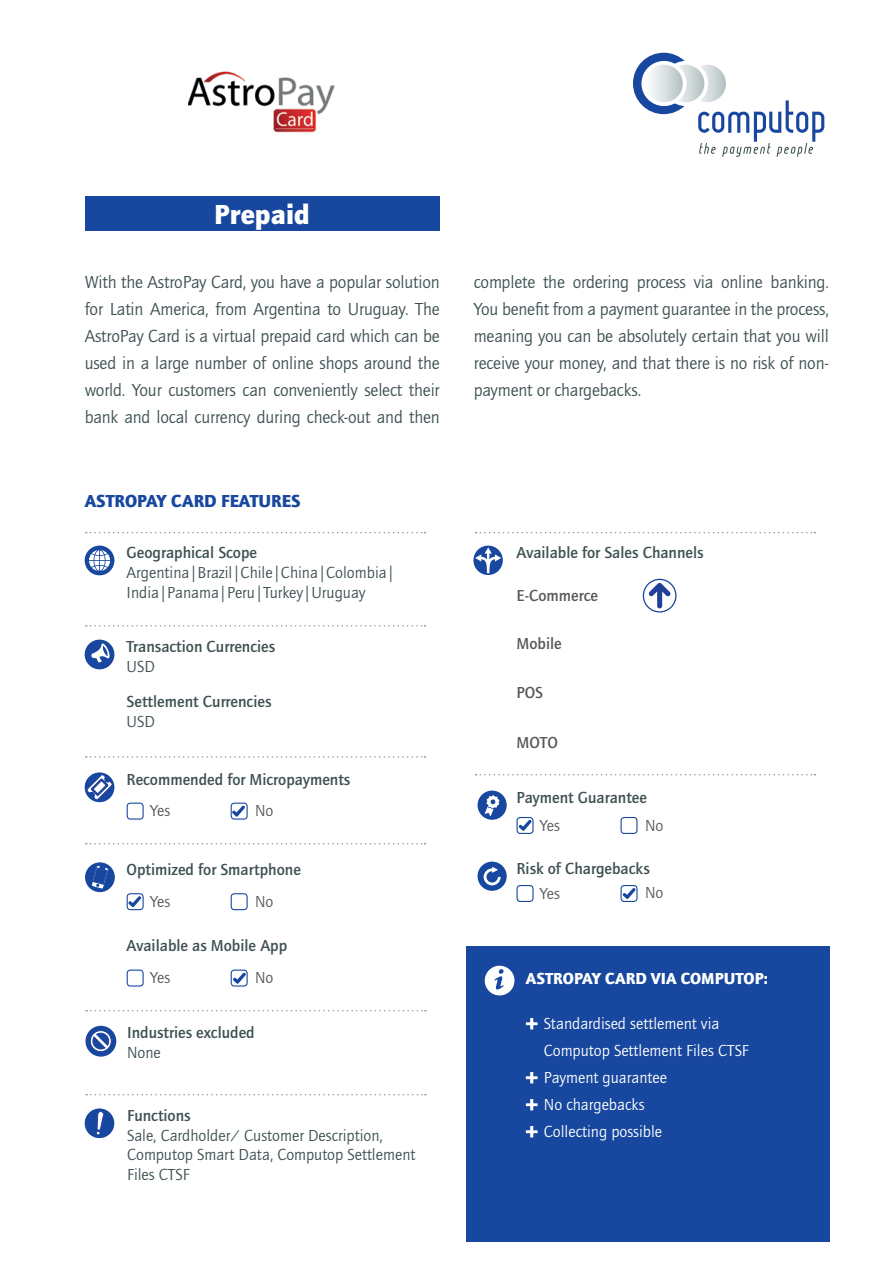
<style>
.page{position:relative;width:893px;height:1263px;background:#fff}
.page>*{position:absolute;margin:0;border:0;box-sizing:border-box;transform-origin:0 0}
.t1{font:900 28.5px "Quay Sans EF";color:#fff}
.t2{font:18px/27px "Quay Sans EF";letter-spacing:-.01em;color:#3e5052;text-align:justify}
.t3{font:900 18px "Quay Sans EF";color:#17479e}
.t4{font:500 16.5px "Quay Sans EF";color:#3e5052}
.t5{font:16.5px/19.8px "Quay Sans EF";color:#3e5052}
.t6{font:16.5px/27px "Quay Sans EF";color:#fff}
.t7{font:16.5px "Quay Sans EF";color:#58595b}
.t8{font:900 16.5px "Quay Sans EF";color:#fff}
.t9{font:500 16.5px "Quay Sans EF";color:#58595b}
</style>
<div class="page">
<svg style="left:698px;top:100px;width:126px;height:57px"></svg>
<div style="left:633px;top:53px;width:61px;height:61px;background:#17479e;border-radius:50%"></div>
<svg style="left:686px;top:63px;width:42px;height:41px"></svg>
<div style="left:685px;top:61px;width:45px;height:45px;border:4px solid #fff;border-radius:50%"></div>
<svg style="left:665px;top:63px;width:41px;height:41px"></svg>
<div style="left:663px;top:61px;width:45px;height:45px;border:4px solid #fff;border-radius:50%"></div>
<svg style="left:643px;top:63px;width:42px;height:41px"></svg>
<div style="left:641px;top:61px;width:46px;height:45px;border:4px solid #fff;border-radius:50%"></div>
<div style="left:85px;top:196px;width:354px;height:34px;background:#17479e"></div>
<svg style="left:476px;top:532px;width:339px;height:1px"></svg>
<div style="left:466px;top:946px;width:363px;height:296px;background:#17479e"></div>
<svg style="left:526px;top:1018px;width:12px;height:11px"></svg>
<svg style="left:526px;top:1072px;width:12px;height:11px"></svg>
<svg style="left:526px;top:1099px;width:12px;height:11px"></svg>
<svg style="left:526px;top:1126px;width:12px;height:11px"></svg>
<div style="left:485px;top:966px;width:29px;height:29px;background:#fff;border-radius:50%"></div>
<svg style="left:494px;top:969px;width:10px;height:20px"></svg>
<svg style="left:86px;top:532px;width:339px;height:1px"></svg>
<div style="left:85px;top:546px;width:29px;height:29px;background:#17479e;border-radius:50%"></div>
<svg style="left:89px;top:550px;width:21px;height:21px"></svg>
<svg style="left:86px;top:625px;width:340px;height:2px"></svg>
<div style="left:85px;top:640px;width:29px;height:29px;background:#17479e;border-radius:50%"></div>
<svg style="left:91px;top:643px;width:19px;height:20px"></svg>
<svg style="left:86px;top:1010px;width:340px;height:1px"></svg>
<div style="left:85px;top:1026px;width:31px;height:30px;background:#17479e;border-radius:50%"></div>
<svg style="left:90px;top:1030px;width:22px;height:22px"></svg>
<svg style="left:86px;top:1094px;width:340px;height:1px"></svg>
<div style="left:85px;top:1108px;width:29px;height:30px;background:#17479e;border-radius:50%"></div>
<svg style="left:96px;top:1111px;width:8px;height:24px"></svg>
<svg style="left:86px;top:843px;width:340px;height:1px"></svg>
<div style="left:127px;top:969px;width:17px;height:17px;border:1px solid #17479e;border-radius:3px"></div>
<div style="left:231px;top:969px;width:17px;height:17px;border:1px solid #17479e;border-radius:3px"></div>
<div style="left:127px;top:893px;width:17px;height:17px;border:1px solid #17479e;border-radius:3px"></div>
<div style="left:231px;top:893px;width:17px;height:17px;border:1px solid #17479e;border-radius:3px"></div>
<div style="left:85px;top:862px;width:30px;height:30px;background:#17479e;border-radius:50%"></div>
<svg style="left:91px;top:865px;width:18px;height:24px"></svg>
<svg style="left:128px;top:896px;width:13px;height:11px"></svg>
<svg style="left:233px;top:973px;width:13px;height:10px"></svg>
<div style="left:127px;top:803px;width:17px;height:17px;border:1px solid #17479e;border-radius:3px"></div>
<div style="left:231px;top:803px;width:17px;height:17px;border:1px solid #17479e;border-radius:3px"></div>
<svg style="left:232px;top:806px;width:13px;height:10px"></svg>
<svg style="left:86px;top:756px;width:340px;height:2px"></svg>
<svg style="left:85px;top:772px;width:29px;height:30px"></svg>
<svg style="left:87px;top:775px;width:25px;height:25px"></svg>
<svg style="left:476px;top:774px;width:339px;height:1px"></svg>
<div style="left:516px;top:885px;width:18px;height:17px;border:1px solid #17479e;border-radius:3px"></div>
<div style="left:620px;top:885px;width:17px;height:17px;border:1px solid #17479e;border-radius:3px"></div>
<div style="left:516px;top:817px;width:18px;height:17px;border:1px solid #17479e;border-radius:3px"></div>
<div style="left:620px;top:817px;width:17px;height:17px;border:1px solid #17479e;border-radius:3px"></div>
<svg style="left:477px;top:790px;width:30px;height:30px"></svg>
<svg style="left:485px;top:795px;width:14px;height:21px"></svg>
<svg style="left:519px;top:820px;width:12px;height:11px"></svg>
<svg style="left:623px;top:888px;width:12px;height:11px"></svg>
<div style="left:477px;top:862px;width:30px;height:29px;background:#17479e;border-radius:50%"></div>
<svg style="left:484px;top:867px;width:17px;height:18px"></svg>
<svg style="left:473px;top:546px;width:30px;height:29px"></svg>
<svg style="left:475px;top:547px;width:26px;height:26px"></svg>
<svg style="left:643px;top:579px;width:33px;height:33px"></svg>
<svg style="left:649px;top:583px;width:22px;height:25px"></svg>
<img style="left:189px;top:71px;width:146px;height:62px">
<h1 class="t1" style="left:214px;top:198px;width:97px">Prepaid</h1>
<p class="t2" style="left:85px;top:268px;width:357px">With the AstroPay Card, you have a popular solution for Latin America, from Argentina to Uruguay. The AstroPay Card is a virtual prepaid card which can be used in a large number of online shops around the world. Your customers can conveniently select their bank and local currency during check-out and then</p>
<p class="t2" style="left:474px;top:268px;width:357px">complete the ordering process via online banking.<br>You benefit from a payment guarantee in the process, meaning you can be absolutely certain that you will receive your money, and that there is no risk of non&shy;payment or chargebacks.</p>
<p class="t3" style="left:85px;top:490px;width:217px">ASTROPAY CARD FEATURES</p>
<p class="t4" style="left:127px;top:543px;width:132px">Geographical Scope</p>
<p class="t5" style="left:127px;top:563px;width:270px">Argentina|Brazil|Chile|China|Colombia|<br>India|Panama|Peru|Turkey|Uruguay</p>
<p class="t4" style="left:127px;top:637px;width:150px">Transaction Currencies</p>
<p class="t5" style="left:127px;top:657px;width:30px">USD</p>
<p class="t4" style="left:127px;top:692px;width:146px">Settlement Currencies</p>
<p class="t5" style="left:127px;top:712px;width:30px">USD</p>
<p class="t4" style="left:127px;top:770px;width:225px">Recommended for Micropayments</p>
<p class="t7" style="left:150px;top:802px;width:22px">Yes</p>
<p class="t7" style="left:255px;top:802px;width:20px">No</p>
<p class="t4" style="left:127px;top:860px;width:176px">Optimized for Smartphone</p>
<p class="t7" style="left:150px;top:892px;width:22px">Yes</p>
<p class="t7" style="left:255px;top:892px;width:20px">No</p>
<p class="t4" style="left:127px;top:936px;width:162px">Available as Mobile App</p>
<p class="t7" style="left:150px;top:969px;width:22px">Yes</p>
<p class="t7" style="left:255px;top:969px;width:20px">No</p>
<p class="t4" style="left:127px;top:1023px;width:129px">Industries excluded</p>
<p class="t5" style="left:127px;top:1043px;width:35px">None</p>
<p class="t4" style="left:127px;top:1106px;width:65px">Functions</p>
<p class="t5" style="left:127px;top:1125px;width:290px">Sale, Cardholder/ Customer Description,<br>Computop Smart Data, Computop Settlement<br>Files CTSF</p>
<p class="t4" style="left:516px;top:543px;width:189px">Available for Sales Channels</p>
<p class="t9" style="left:516px;top:586px;width:83px">E-Commerce</p>
<p class="t9" style="left:516px;top:634px;width:47px">Mobile</p>
<p class="t9" style="left:516px;top:683px;width:28px">POS</p>
<p class="t9" style="left:516px;top:733px;width:43px">MOTO</p>
<p class="t4" style="left:516px;top:788px;width:132px">Payment Guarantee</p>
<p class="t7" style="left:540px;top:816px;width:22px">Yes</p>
<p class="t7" style="left:645px;top:816px;width:20px">No</p>
<p class="t4" style="left:516px;top:859px;width:135px">Risk of Chargebacks</p>
<p class="t7" style="left:540px;top:884px;width:22px">Yes</p>
<p class="t7" style="left:645px;top:884px;width:20px">No</p>
<p class="t8" style="left:526px;top:969px;width:243px">ASTROPAY CARD VIA COMPUTOP:</p>
<p class="t6" style="left:544px;top:1011px;width:207px">Standardised settlement via<br>Computop Settlement Files CTSF<br>Payment guarantee<br>No chargebacks<br>Collecting possible</p>
</div>
